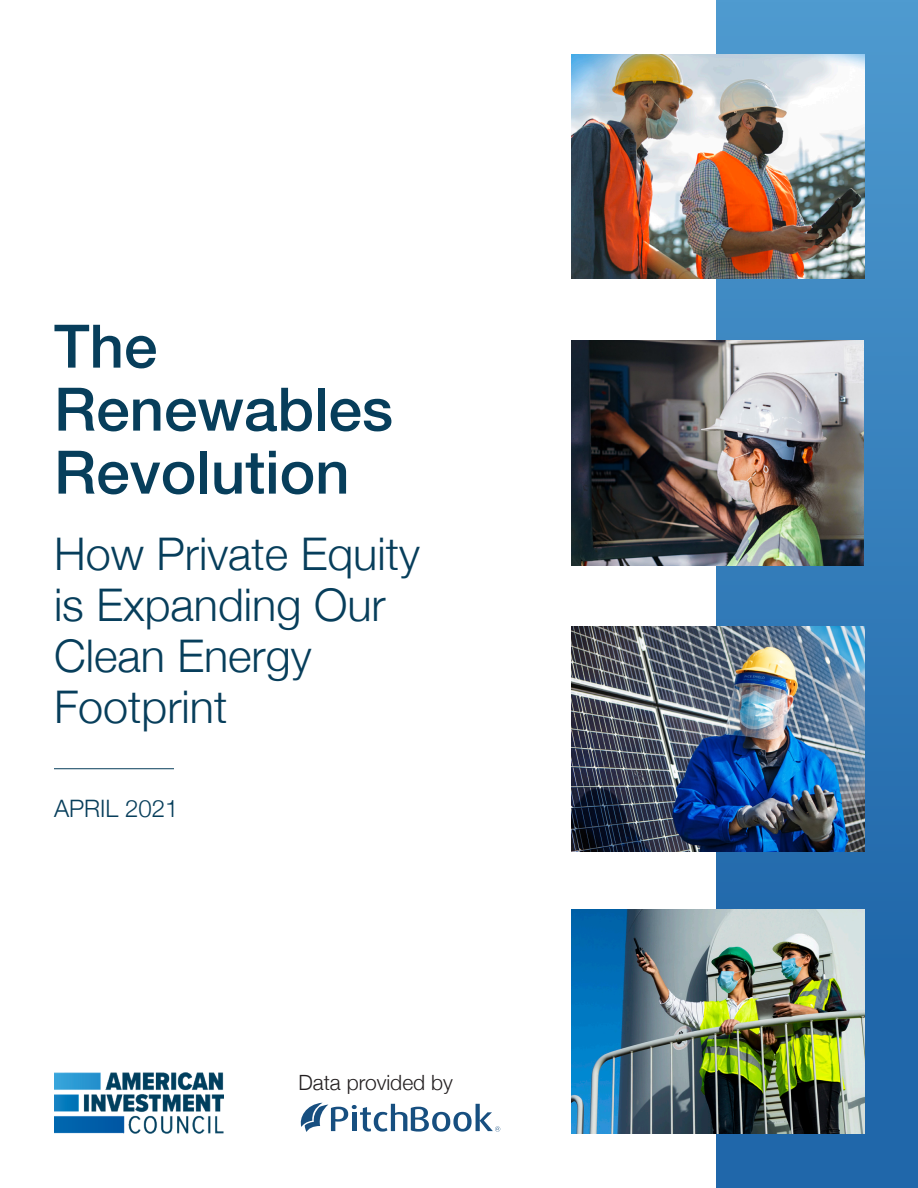
<style>
.page{position:relative;width:918px;height:1188px;background:#fff}
.page>*{position:absolute;margin:0;border:0;box-sizing:border-box;transform-origin:0 0}
.t1{font:500 60px/63px "Helvetica Neue";color:#073e5b}
.t2{font:300 45px/51px "Helvetica Neue";color:#073e5b}
.t3{font:300 24px "Helvetica Neue";color:#073e5b}
.t4{font:300 21px "Helvetica Neue";color:#231f20}
</style>
<div class="page">
<div style="left:716px;top:0;width:202px;height:1188px;background:#2067aa"></div>
<div style="left:716px;top:0;width:202px;height:964px;background:linear-gradient(to bottom,#519cd0,#2268aa)"></div>
<img style="left:54px;top:1072px;width:169px;height:62px">
<img style="left:572px;top:909px;width:292px;height:225px">
<img style="left:572px;top:54px;width:292px;height:225px">
<img style="left:572px;top:340px;width:292px;height:225px">
<img style="left:572px;top:627px;width:292px;height:224px">
<svg style="left:300px;top:1103px;width:200px;height:29px"></svg>
<hr style="left:54px;top:768px;width:120px;height:1px;background:#073e5b">
<p class="t1" style="left:54px;top:310px;width:341px">The<br>Renewables<br>Revolution</p>
<p class="t2" style="left:54px;top:525px;width:367px">How Private Equity is Expanding Our<br>Clean Energy<br>Footprint</p>
<p class="t3" style="left:54px;top:790px;width:126px">APRIL 2021</p>
<p class="t4" style="left:298px;top:1066px;width:156px">Data provided by</p>
</div>
